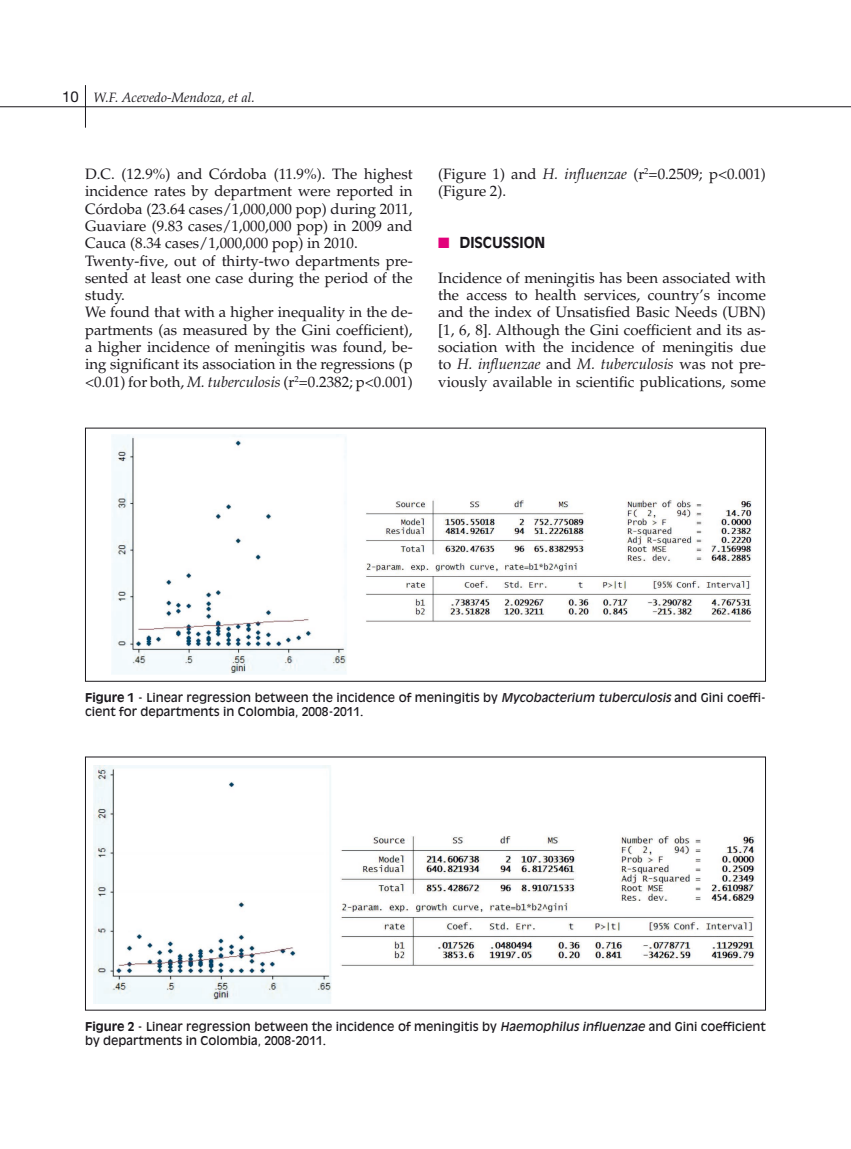
<style>
.page{position:relative;width:851px;height:1149px;background:#fff}
.page>*{position:absolute;margin:0;border:0;box-sizing:border-box;transform-origin:0 0}
.t1{font:15px/17.2px "Palatino LT Std";color:#1a171c}
.t2{font:700 15px "Antique Olive Std";color:#1a171c}
.t3{font:italic 13.5px "Palatino LT Std";color:#1a171c}
.t4{font:12px/14.2px "Antique Olive Std";color:#1a171c}
.s1{font-family:"Helvetica Neue LT Std";font-style:normal;font-size:15px}
.s2{font-style:italic}
.s3{color:#e2007a}
.s4{font-weight:700}
</style>
<div class="page">
<hr style="left:85px;top:85px;width:1px;height:43px;background:#1a171c">
<hr style="left:0;top:106px;width:850px;height:1px;background:#1a171c">
<img style="left:112px;top:434px;width:639px;height:239px">
<img style="left:94px;top:765px;width:661px;height:238px">
<p class="t3" style="left:62px;top:89px;width:194px"><span class="s1">10</span> W.F. Acevedo-Mendoza, et al.</p>
<p class="t1" style="left:85px;top:165px;width:329px">D.C. (12.9%) and Córdoba (11.9%). The highest incidence rates by department were reported in Córdoba (23.64 cases/1,000,000 pop) during 2011, Guaviare (9.83 cases/1,000,000 pop) in 2009 and Cauca (8.34 cases/1,000,000 pop) in 2010.<br>Twenty-five, out of thirty-two departments pre&shy;sented at least one case during the period of the study.<br>We found that with a higher inequality in the de&shy;partments (as measured by the Gini coefficient), a higher incidence of meningitis was found, be&shy;ing significant its association in the regressions (p &lt;0.01) for both, <span class="s2">M. tuberculosis</span> (r<sup>2</sup>=0.2382; p&lt;0.001)</p>
<p class="t1" style="left:438px;top:165px;width:329px">(Figure 1) and <span class="s2">H. influenzae</span> (r<sup>2</sup>=0.2509; p&lt;0.001) (Figure 2).</p>
<p class="t2" style="left:438px;top:233px;width:109px"><span class="s3">■</span> DISCUSSION</p>
<p class="t1" style="left:438px;top:269px;width:329px;text-align:justify">Incidence of meningitis has been associated with the access to health services, country’s income and the index of Unsatisfied Basic Needs (UBN) [1, 6, 8]. Although the Gini coefficient and its as&shy;sociation with the incidence of meningitis due to <span class="s2">H. influenzae</span> and <span class="s2">M. tuberculosis</span> was not pre&shy;viously available in scientific publications, some</p>
<p class="t4" style="left:85px;top:690px;width:682px"><span class="s4">Figure 1</span> - Linear regression between the incidence of meningitis by <span class="s2">Mycobacterium tuberculosis</span> and Gini coeffi&shy;cient for departments in Colombia, 2008-2011.</p>
<p class="t4" style="left:85px;top:1018px;width:682px"><span class="s4">Figure 2</span> - Linear regression between the incidence of meningitis by <span class="s2">Haemophilus influenzae</span> and Gini coefficient by departments in Colombia, 2008-2011.</p>
</div>
